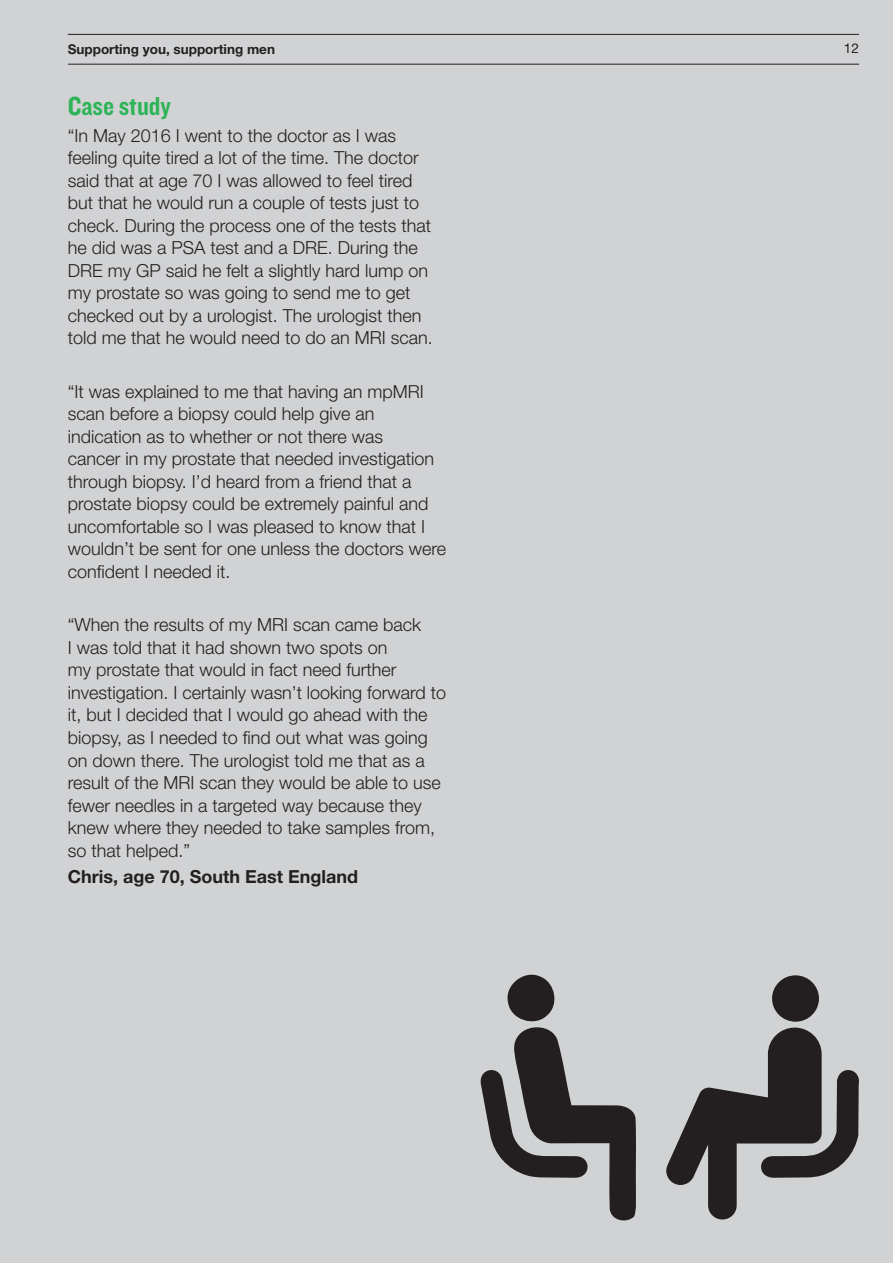
<style>
.page{position:relative;width:893px;height:1263px;background:#d1d2d4}
.page>*{position:absolute;margin:0;border:0;box-sizing:border-box;transform-origin:0 0}
.Header_level_1{font:27px "Knockout 50 Welterweight";color:#2eb458}
.Header_level_1-2{font:300 18px/22.5px "Helvetica Neue LT Std";color:#231f20}
.Header_level_1-3{font:700 18px "Helvetica Neue LT Std";color:#231f20}
.Page_header{font:700 13.5px "Helvetica Neue LT Std";color:#231f20}
.Page_header-2{font:13.5px "Helvetica Neue LT Std";color:#231f20}
</style>
<div class="page">
<hr style="left:68px;top:34px;width:791px;height:1px;background:#231f20">
<hr style="left:68px;top:64px;width:791px;height:1px;background:#231f20">
<div style="left:772px;top:975px;width:47px;height:47px;background:#231f20;border-radius:50%"></div>
<svg style="left:480px;top:974px;width:156px;height:247px"></svg>
<svg style="left:666px;top:1027px;width:193px;height:192px"></svg>
<p class="Page_header" style="left:68px;top:40px;width:209px">Supporting you, supporting men</p>
<p class="Page_header-2" style="left:844px;top:40px;width:17px">12</p>
<p class="Header_level_1" style="left:68px;top:88px;width:105px">Case study</p>
<p class="Header_level_1-2" style="left:68px;top:124px;width:367px">“In May 2016 I went to the doctor as I was feeling quite tired a lot of the time. The doctor said that at age 70 I was allowed to feel tired but that he would run a couple of tests just to check. During the process one of the tests that he did was a PSA test and a DRE. During the DRE my GP said he felt a slightly hard lump on my prostate so was going to send me to get checked out by a urologist. The urologist then told me that he would need to do an MRI scan.</p>
<p class="Header_level_1-2" style="left:68px;top:380px;width:380px">“It was explained to me that having an mpMRI scan before a biopsy could help give an indication as to whether or not there was<br>cancer in my prostate that needed investigation through biopsy. I’d heard from a friend that a prostate biopsy could be extremely painful and uncomfortable so I was pleased to know that I wouldn’t be sent for one unless the doctors were confident I needed it.</p>
<p class="Header_level_1-2" style="left:68px;top:613px;width:380px">“When the results of my MRI scan came back<br>I was told that it had shown two spots on<br>my prostate that would in fact need further investigation. I certainly wasn’t looking forward to it, but I decided that I would go ahead with the biopsy, as I needed to find out what was going on down there. The urologist told me that as a result of the MRI scan they would be able to use fewer needles in a targeted way because they knew where they needed to take samples from, so that helped.”</p>
<p class="Header_level_1-3" style="left:68px;top:866px;width:292px">Chris, age 70, South East England</p>
</div>
